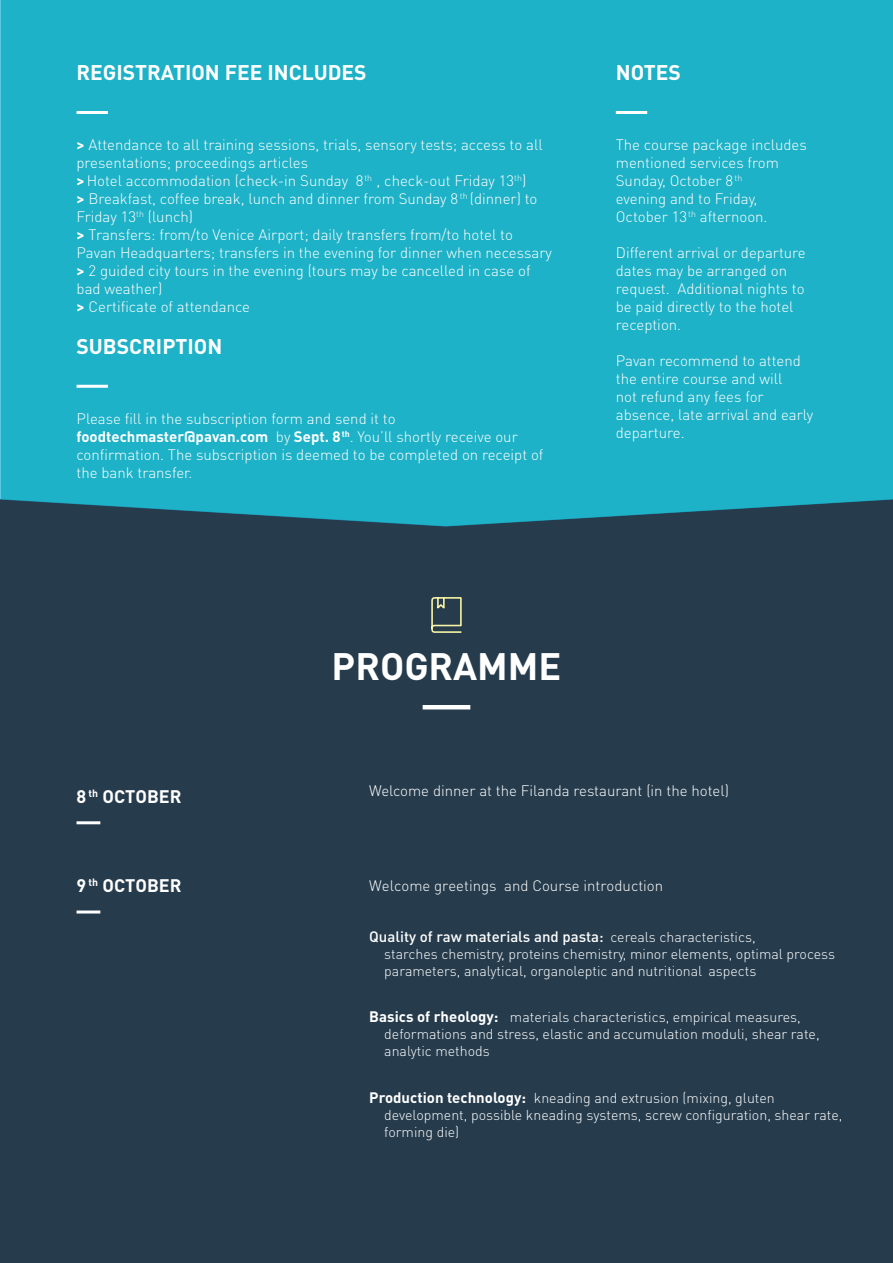
<style>
.page{position:relative;width:893px;height:1263px;background:#fff}
.page>*{position:absolute;margin:0;border:0;box-sizing:border-box;transform-origin:0 0}
.t1{font:700 37.8px "DIN Pro";color:#fff}
.t2{font:700 21px "DIN Pro";color:#fff}
.t3{font:700 18px "DIN Pro";color:#fff}
.t4{font:300 15px/18px "DIN Pro";color:#fff}
.t5{font:500 15px "DIN Pro";color:#fff}
.t6{font:300 14.1px/17px "DIN Pro";color:#fff}
.s1{font-weight:700}
.s2{font-weight:300;font-size:14.1px}
.s3{font-weight:700;font-size:15px}
</style>
<div class="page">
<div style="left:0;top:500px;width:893px;height:763px;background:#263c4d"></div>
<div style="left:0;top:0;width:893px;height:527px;background:#1db2c7"></div>
<hr style="left:77px;top:821px;width:23px;height:3px;background:#fff">
<hr style="left:77px;top:910px;width:23px;height:3px;background:#fff">
<hr style="left:77px;top:111px;width:31px;height:3px;background:#fff">
<hr style="left:77px;top:385px;width:31px;height:3px;background:#fff">
<hr style="left:616px;top:111px;width:31px;height:3px;background:#fff">
<hr style="left:423px;top:705px;width:47px;height:4px;background:#fff">
<svg style="left:431px;top:597px;width:31px;height:36px"></svg>
<h2 class="t2" style="left:77px;top:58px;width:292px">REGISTRATION FEE INCLUDES</h2>
<p class="t4" style="left:77px;top:135px;width:477px"><span class="s1">&gt;</span> Attendance to all training sessions, trials, sensory tests; access to all presentations; proceedings articles<br><span class="s1">&gt;</span> Hotel accommodation (check-in Sunday 8<sup>th</sup> , check-out Friday 13<sup>th</sup>)<br><span class="s1">&gt;</span> Breakfast, coffee break, lunch and dinner from Sunday 8 <sup>th</sup> (dinner) to Friday 13<sup>th</sup> (lunch)<br><span class="s1">&gt;</span> Transfers: from/to Venice Airport; daily transfers from/to hotel to Pavan Headquarters; transfers in the evening for dinner when necessary <span class="s1">&gt;</span> 2 guided city tours in the evening (tours may be cancelled in case of bad weather)<br><span class="s1">&gt;</span> Certificate of attendance</p>
<h2 class="t2" style="left:77px;top:332px;width:147px">SUBSCRIPTION</h2>
<p class="t4" style="left:77px;top:409px;width:468px">Please fill in the subscription form and send it to <span class="s1">foodtechmaster@pavan.com</span> by <span class="s1">Sept. 8</span><sup>th</sup>. You’ll shortly receive our confirmation. The subscription is deemed to be completed on receipt of the bank transfer.</p>
<h2 class="t2" style="left:616px;top:58px;width:67px">NOTES</h2>
<p class="t4" style="left:616px;top:135px;width:193px">The course package includes mentioned services from<br>Sunday, October 8 <sup>th<br></sup>evening and to Friday,<br>October 13<sup>th</sup> afternoon.</p>
<p class="t4" style="left:616px;top:243px;width:191px">Different arrival or departure dates may be arranged on request. Additional nights to be paid directly to the hotel reception.</p>
<p class="t4" style="left:616px;top:351px;width:199px">Pavan recommend to attend the entire course and will<br>not refund any fees for absence, late arrival and early departure.</p>
<h1 class="t1" style="left:332px;top:641px;width:231px">PROGRAMME</h1>
<p class="t3" style="left:77px;top:784px;width:107px">8 <sup>th</sup> OCTOBER</p>
<p class="t3" style="left:77px;top:873px;width:107px">9 <sup>th</sup> OCTOBER</p>
<p class="t4" style="left:369px;top:781px;width:361px">Welcome dinner at the Filanda restaurant (in the hotel)</p>
<p class="t4" style="left:369px;top:876px;width:295px">Welcome greetings and Course introduction</p>
<p class="t5" style="left:369px;top:926px;width:388px">Quality of raw materials and pasta: <span class="s2">cereals characteristics,</span></p>
<p class="t6" style="left:384px;top:945px;width:452px">starches chemistry, proteins chemistry, minor elements, optimal process parameters, analytical, organoleptic and nutritional aspects</p>
<p class="t6" style="left:384px;top:1008px;width:437px;text-indent:-15px"><span class="s3">Basics of rheology:</span> materials characteristics, empirical measures, deformations and stress, elastic and accumulation moduli, shear rate, analytic methods</p>
<p class="t6" style="left:384px;top:1088px;width:460px;text-indent:-15px"><span class="s3">Production technology:</span> kneading and extrusion (mixing, gluten development, possible kneading systems, screw configuration, shear rate, forming die)</p>
</div>
